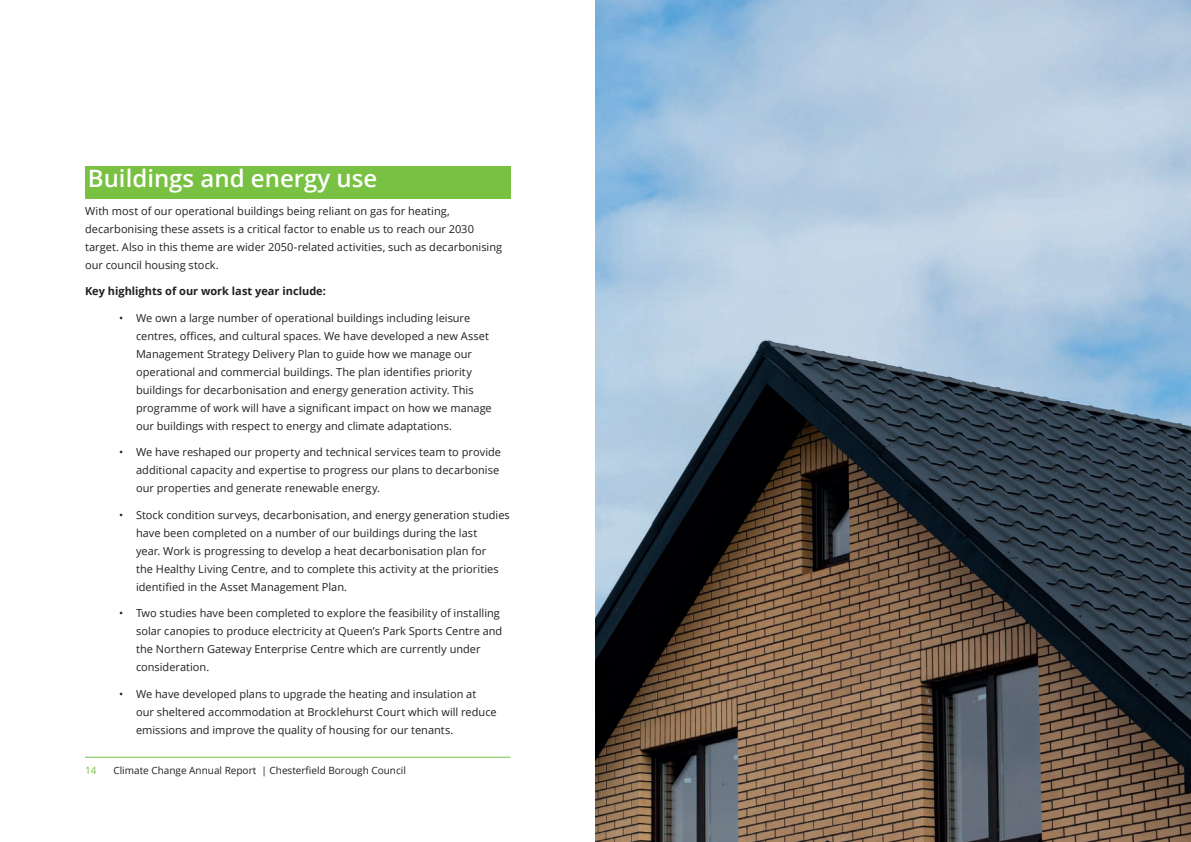
<style>
.page{position:relative;width:1191px;height:842px;background:#fff}
.page>*{position:absolute;margin:0;border:0;box-sizing:border-box;transform-origin:0 0}
.t1{font:600 24px "Open Sans";color:#fff}
.t2{font:11px/18px "Open Sans";color:#231f20}
.t3{font:700 11px "Open Sans";color:#231f20}
.t4{font:10px "Open Sans";color:#231f20}
.t5{font:10px "Open Sans";color:#79c142}
</style>
<div class="page">
<hr style="left:85px;top:757px;width:425px;height:1px;background:#79c142">
<div style="left:85px;top:166px;width:425px;height:32px;background:#79c142"></div>
<img style="left:595px;top:0;width:596px;height:842px">
<h1 class="t1" style="left:88px;top:162px;width:291px">Buildings and energy use</h1>
<p class="t2" style="left:85px;top:202px;width:418px">With most of our operational buildings being reliant on gas for heating, decarbonising these assets is a critical factor to enable us to reach our 2030 target. Also in this theme are wider 2050-related activities, such as decarbonising our council housing stock.</p>
<p class="t3" style="left:85px;top:284px;width:242px">Key highlights of our work last year include:</p>
<p class="t2" style="left:136px;top:309px;width:357px;text-indent:-17px">• We own a large number of operational buildings including leisure centres, offices, and cultural spaces. We have developed a new Asset Management Strategy Delivery Plan to guide how we manage our operational and commercial buildings. The plan identifies priority buildings for decarbonisation and energy generation activity. This programme of work will have a significant impact on how we manage our buildings with respect to energy and climate adaptations.</p>
<p class="t2" style="left:136px;top:443px;width:366px;text-indent:-17px">• We have reshaped our property and technical services team to provide additional capacity and expertise to progress our plans to decarbonise our properties and generate renewable energy.</p>
<p class="t2" style="left:136px;top:506px;width:375px;text-indent:-17px">• Stock condition surveys, decarbonisation, and energy generation studies have been completed on a number of our buildings during the last<br>year. Work is progressing to develop a heat decarbonisation plan for<br>the Healthy Living Centre, and to complete this activity at the priorities identified in the Asset Management Plan.</p>
<p class="t2" style="left:136px;top:604px;width:368px;text-indent:-17px">• Two studies have been completed to explore the feasibility of installing solar canopies to produce electricity at Queen’s Park Sports Centre and the Northern Gateway Enterprise Centre which are currently under consideration.</p>
<p class="t2" style="left:136px;top:685px;width:362px;text-indent:-17px">• We have developed plans to upgrade the heating and insulation at our sheltered accommodation at Brocklehurst Court which will reduce emissions and improve the quality of housing for our tenants.</p>
<p class="t5" style="left:85px;top:763px;width:13px">14</p>
<p class="t4" style="left:113px;top:763px;width:294px">Climate Change Annual Report | Chesterfield Borough Council</p>
</div>
